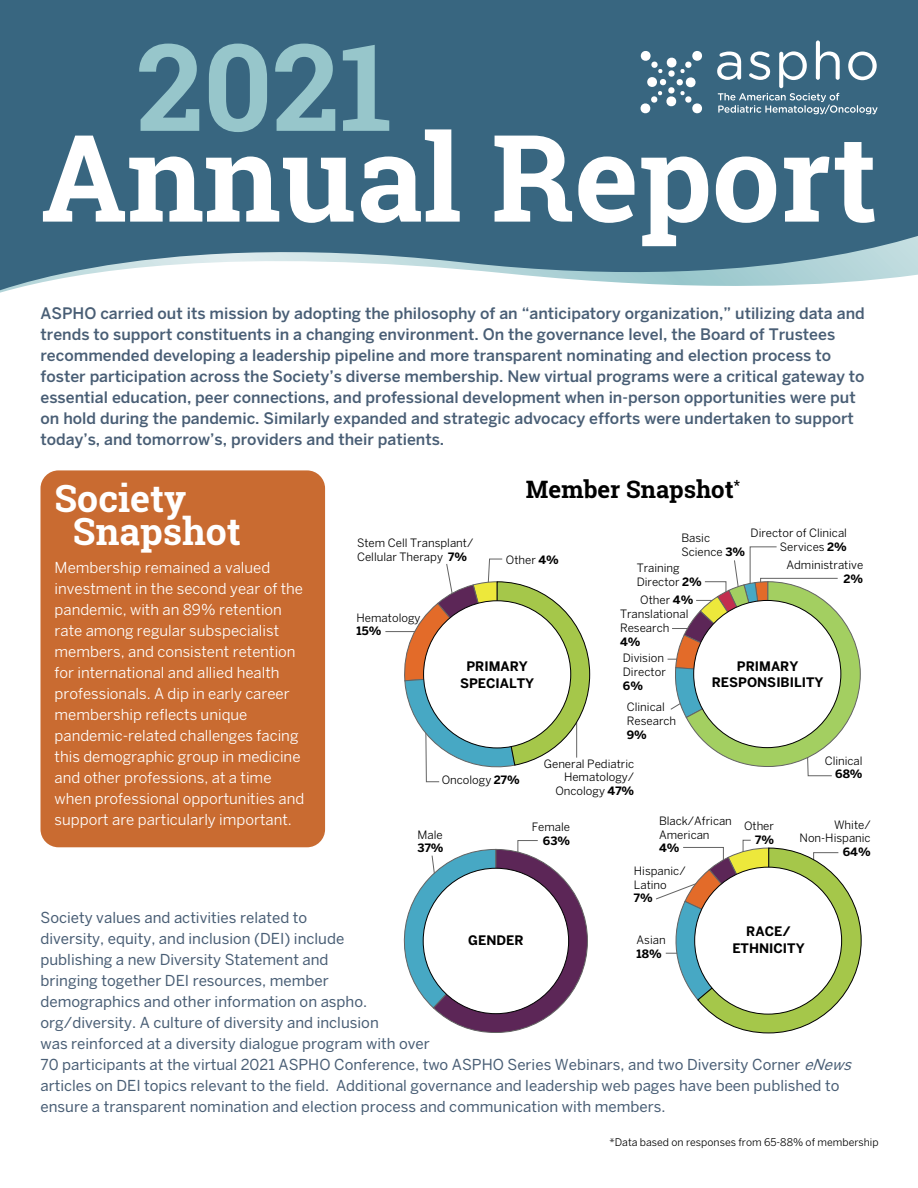
<style>
.page{position:relative;width:918px;height:1188px;background:#fff}
.page>*{position:absolute;margin:0;border:0;box-sizing:border-box;transform-origin:0 0}
.t1{font:700 121.05px "Roboto Slab";color:#fff}
.t2{font:700 121.05px "Roboto Slab";color:#97c6cb}
.t3{font:700 37.5px/33px "Roboto Slab";color:#fff}
.t4{font:700 24px "Roboto Slab";color:#000}
.t5{font:500 15.75px/21px "Benton Sans";color:#495e75}
.t6{font:15px/21px "Benton Sans";color:#495e75}
.t7{font:15px/21px "Benton Sans";color:#fff}
.t8{font:700 13.05px/16.5px "Benton Sans";color:#000;text-align:center}
.t9{font:11.4px/13.6px "Benton Sans";color:#000}
.t10{font:700 11.4px "Benton Sans";color:#000}
.t11{font:10.5px "Benton Sans";color:#000}
.s1{font-weight:700}
.s2{font-style:italic}
</style>
<div class="page">
<div style="left:40px;top:470px;width:285px;height:377px;background:#c96b31;border-radius:18px"></div>
<svg style="left:0;top:0;width:918px;height:293px;background:#4b758c"></svg>
<svg style="left:640px;top:50px;width:63px;height:64px"></svg>
<svg style="left:717px;top:40px;width:161px;height:74px;background:#5d8398"></svg>
<svg style="left:403px;top:840px;width:185px;height:193px"></svg>
<div style="left:423px;top:868px;width:146px;height:146px;background:#fff;border-radius:50%"></div>
<svg style="left:668px;top:546px;width:193px;height:230px"></svg>
<div style="left:694px;top:600px;width:147px;height:148px;background:#fff;border-radius:50%"></div>
<hr style="left:385px;top:631px;width:44px;height:1px;background:#636363">
<svg style="left:403px;top:559px;width:187px;height:223px"></svg>
<div style="left:424px;top:601px;width:147px;height:147px;background:#fff;border-radius:50%"></div>
<svg style="left:656px;top:840px;width:206px;height:193px"></svg>
<div style="left:695px;top:867px;width:147px;height:147px;background:#fff;border-radius:50%"></div>
<h1 class="t2" style="left:136px;top:4px;width:258px">2021</h1>
<h1 class="t1" style="left:40px;top:95px;width:838px">Annual Report</h1>
<p class="t5" style="left:40px;top:302px;width:826px">ASPHO carried out its mission by adopting the philosophy of an “anticipatory organization,” utilizing data and trends to support constituents in a changing environment. On the governance level, the Board of Trustees recommended developing a leadership pipeline and more transparent nominating and election process to foster participation across the Society’s diverse membership. New virtual programs were a critical gateway to essential education, peer connections, and professional development when in-person opportunities were put on hold during the pandemic. Similarly expanded and strategic advocacy efforts were undertaken to support today’s, and tomorrow’s, providers and their patients.</p>
<h2 class="t3" style="left:73px;top:482px;width:169px;text-indent:-18px">Society<br>Snapshot</h2>
<p class="t7" style="left:55px;top:557px;width:251px">Membership remained a valued investment in the second year of the pandemic, with an 89% retention rate among regular subspecialist members, and consistent retention for international and allied health professionals. A dip in early career membership reflects unique pandemic-related challenges facing this demographic group in medicine and other professions, at a time when professional opportunities and support are particularly important.</p>
<p class="t9" style="left:357px;top:536px;width:118px">Stem Cell Transplant/<br>Cellular Therapy <span class="s1">7%</span></p>
<p class="t9" style="left:357px;top:611px;width:65px">Hematology</p>
<p class="t10" style="left:357px;top:624px;width:26px">15%</p>
<h3 class="t4" style="left:526px;top:473px;width:215px">Member Snapshot<sup>*</sup></h3>
<p class="t9" style="left:506px;top:553px;width:55px">Other <span class="s1">4%</span></p>
<p class="t9" style="left:681px;top:531px;width:65px">Basic<br>Science <span class="s1">3%</span></p>
<p class="t9" style="left:751px;top:526px;width:98px;text-align:right">Director of Clinical<br>Services <span class="s1">2%</span></p>
<p class="t9" style="left:786px;top:558px;width:78px">Administrative</p>
<p class="t10" style="left:844px;top:572px;width:21px">2%</p>
<p class="t9" style="left:637px;top:561px;width:67px">Training<br>Director <span class="s1">2%</span></p>
<p class="t9" style="left:640px;top:593px;width:55px">Other <span class="s1">4%</span></p>
<p class="t9" style="left:620px;top:607px;width:70px">Translational<br>Research</p>
<p class="t10" style="left:620px;top:635px;width:22px">4%</p>
<p class="t8" style="left:460px;top:658px;width:76px">PRIMARY<br>SPECIALTY</p>
<p class="t9" style="left:442px;top:773px;width:80px">Oncology <span class="s1">27%</span></p>
<p class="t9" style="left:623px;top:651px;width:44px">Division<br>Director</p>
<p class="t10" style="left:623px;top:679px;width:22px">6%</p>
<p class="t9" style="left:627px;top:700px;width:51px">Clinical<br>Research</p>
<p class="t10" style="left:627px;top:728px;width:22px">9%</p>
<p class="t9" style="left:544px;top:757px;width:92px;text-align:right">General Pediatric<br>Hematology/<br>Oncology <span class="s1">47%</span></p>
<p class="t8" style="left:712px;top:658px;width:113px;line-height:15.6px">PRIMARY<br>RESPONSIBILITY</p>
<p class="t9" style="left:825px;top:753px;width:39px">Clinical</p>
<p class="t10" style="left:835px;top:767px;width:29px">68%</p>
<p class="t9" style="left:418px;top:827px;width:27px">Male</p>
<p class="t10" style="left:418px;top:841px;width:27px">37%</p>
<p class="t9" style="left:532px;top:820px;width:40px">Female</p>
<p class="t10" style="left:543px;top:834px;width:29px">63%</p>
<p class="t9" style="left:659px;top:814px;width:74px">Black/African<br>American</p>
<p class="t10" style="left:659px;top:841px;width:22px">4%</p>
<p class="t9" style="left:634px;top:864px;width:53px">Hispanic/<br>Latino</p>
<p class="t10" style="left:634px;top:891px;width:20px">7%</p>
<p class="t9" style="left:744px;top:819px;width:32px">Other</p>
<p class="t10" style="left:755px;top:833px;width:20px">7%</p>
<p class="t9" style="left:800px;top:818px;width:73px;text-align:right">White/<br>Non-Hispanic</p>
<p class="t10" style="left:843px;top:845px;width:29px">64%</p>
<p class="t6" style="left:40px;top:907px;width:817px">Society values and activities related to<br>diversity, equity, and inclusion (DEI) include<br>publishing a new Diversity Statement and<br>bringing together DEI resources, member<br>demographics and other information on aspho.<br>org/diversity. A culture of diversity and inclusion<br>was reinforced at a diversity dialogue program with over<br>70 participants at the virtual 2021 ASPHO Conference, two ASPHO Series Webinars, and two Diversity Corner <span class="s2">eNews </span>articles on DEI topics relevant to the field. Additional governance and leadership web pages have been published to ensure a transparent nomination and election process and communication with members.</p>
<p class="t8" style="left:732px;top:923px;width:74px">RACE/<br>ETHNICITY</p>
<p class="t8" style="left:468px;top:932px;width:57px">GENDER</p>
<p class="t9" style="left:637px;top:933px;width:31px">Asian</p>
<p class="t10" style="left:637px;top:947px;width:27px">18%</p>
<p class="t11" style="left:609px;top:1136px;width:271px">*Data based on responses from 65-88% of membership</p>
</div>
